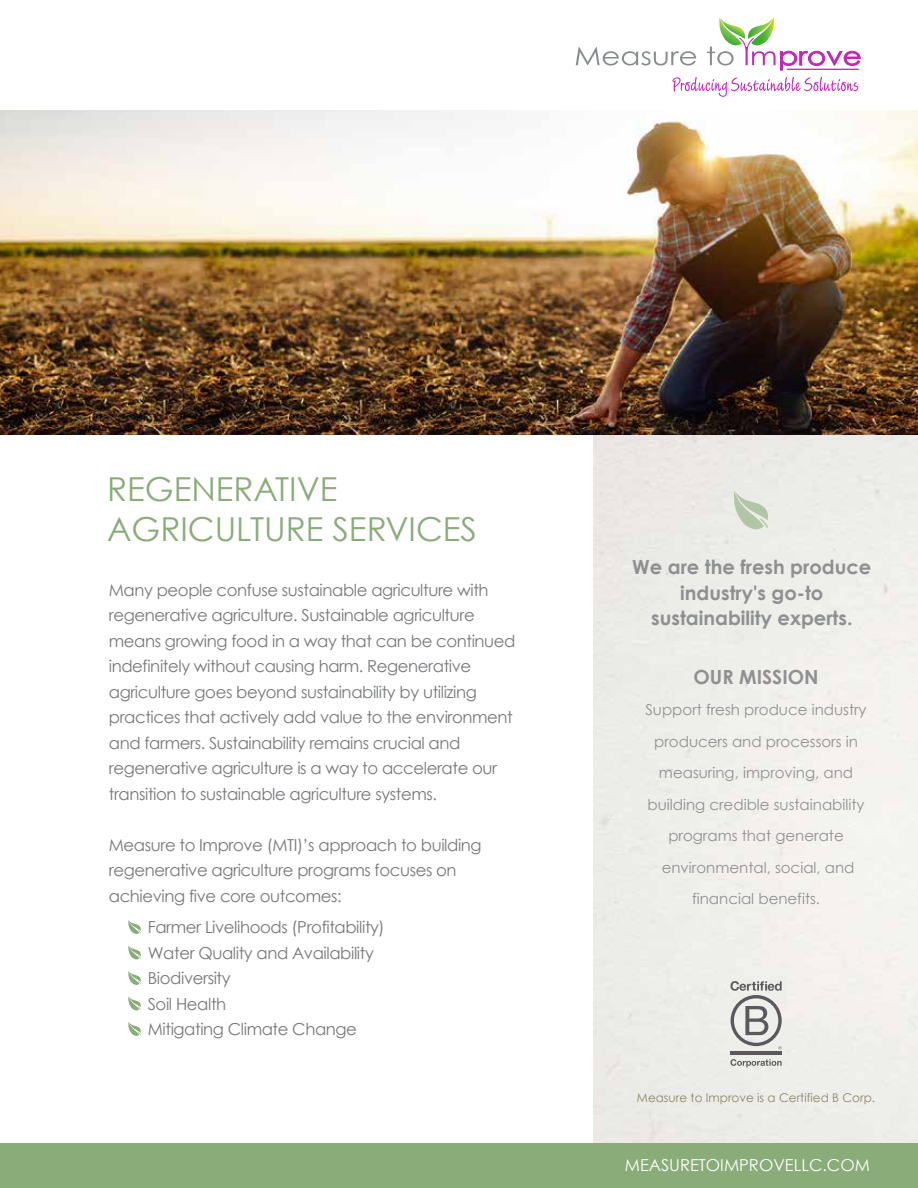
<style>
.page{position:relative;width:918px;height:1188px;background:#fff}
.page>*{position:absolute;margin:0;border:0;box-sizing:border-box;transform-origin:0 0}
.t1{font:33px/39.6px "Century Gothic";color:#89ac78}
.t2{font:700 19.5px/25.5px "Century Gothic";color:#77787b;text-align:center}
.t3{font:16.5px/25.5px "Century Gothic";letter-spacing:-.025em;color:#77787b}
.t4{font:16.5px "Century Gothic";color:#fff}
.t5{font:15px/31.5px "Century Gothic";color:#77787b;text-align:center}
.t6{font:12px "Century Gothic";color:#8b876a}
</style>
<div class="page">
<svg style="left:128px;top:920px;width:13px;height:14px"></svg>
<svg style="left:128px;top:945px;width:13px;height:15px"></svg>
<svg style="left:128px;top:971px;width:13px;height:14px"></svg>
<svg style="left:128px;top:996px;width:13px;height:15px"></svg>
<svg style="left:128px;top:1022px;width:13px;height:14px"></svg>
<img style="left:594px;top:435px;width:324px;height:709px">
<img style="left:0;top:111px;width:918px;height:324px">
<svg style="left:673px;top:77px;width:185px;height:20px"></svg>
<svg style="left:576px;top:47px;width:120px;height:19px"></svg>
<svg style="left:707px;top:17px;width:154px;height:54px"></svg>
<hr style="left:731px;top:1052px;width:51px;height:3px;background:#5c595e">
<svg style="left:730px;top:981px;width:52px;height:68px"></svg>
<svg style="left:730px;top:1059px;width:52px;height:8px"></svg>
<svg style="left:734px;top:491px;width:34px;height:38px"></svg>
<div style="left:0;top:1144px;width:918px;height:44px;background:#89ac78"></div>
<h1 class="t1" style="left:107px;top:469px;width:371px">REGENERATIVE<br>AGRICULTURE SERVICES</h1>
<p class="t3" style="left:109px;top:577px;width:408px">Many people confuse sustainable agriculture with regenerative agriculture. Sustainable agriculture means growing food in a way that can be continued indefinitely without causing harm. Regenerative agriculture goes beyond sustainability by utilizing practices that actively add value to the environment and farmers. Sustainability remains crucial and regenerative agriculture is a way to accelerate our transition to sustainable agriculture systems.</p>
<p class="t3" style="left:109px;top:832px;width:374px">Measure to Improve (MTI)’s approach to building regenerative agriculture programs focuses on achieving five core outcomes:</p>
<p class="t3" style="left:148px;top:914px;width:238px">Farmer Livelihoods (Profitability)<br>Water Quality and Availability<br>Biodiversity<br>Soil Health<br>Mitigating Climate Change</p>
<p class="t2" style="left:632px;top:554px;width:241px">We are the fresh produce industry's go-to sustainability experts.</p>
<p class="t2" style="left:694px;top:664px;width:127px">OUR MISSION</p>
<p class="t5" style="left:646px;top:694px;width:223px">Support fresh produce industry producers and processors in measuring, improving, and building credible sustainability programs that generate environmental, social, and financial benefits.</p>
<p class="t6" style="left:637px;top:1090px;width:240px">Measure to Improve is a Certified B Corp.</p>
<p class="t4" style="left:625px;top:1155px;width:247px">MEASURETOIMPROVELLC.COM</p>
</div>
